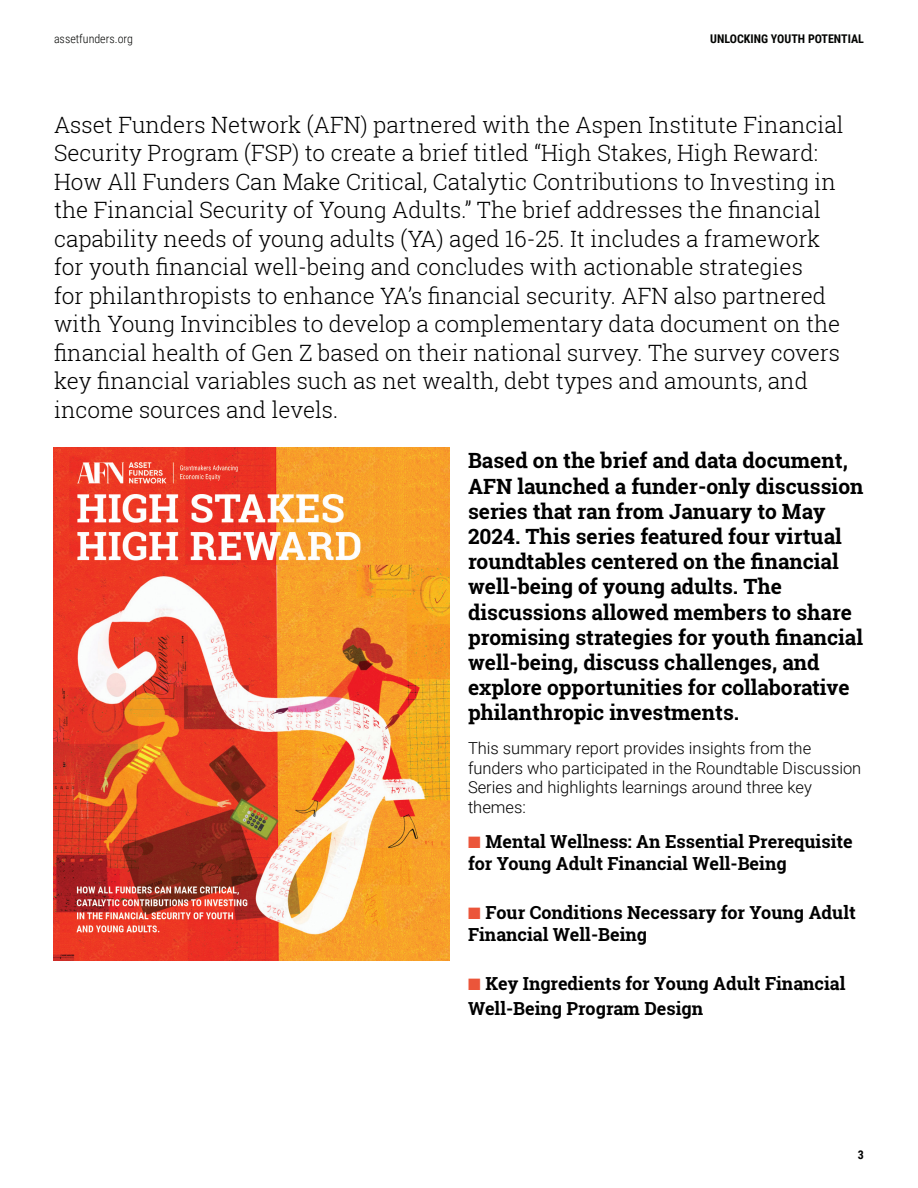
<style>
.page{position:relative;width:918px;height:1188px;background:#fff}
.page>*{position:absolute;margin:0;border:0;box-sizing:border-box;transform-origin:0 0}
.Paragraph{font:300 22.5px/28.5px "Roboto Slab";color:#000}
.Paragraph-2{font:700 21px/25.2px "Roboto Slab";color:#000}
.Bulleted_List{font:700 18px/21.6px "Roboto Slab";color:#000}
.Paragraph-3{font:300 16.5px/19.8px "Roboto";color:#000}
.t1{font:700 12px "Roboto Condensed";color:#040503}
.t2{font:300 12px "Roboto Condensed";color:#040503}
.t3{font:700 12px "Roboto Condensed";color:#000}
.s1{color:#eb553a}
</style>
<div class="page">
<img style="left:54px;top:448px;width:396px;height:512px">
<p class="t2" style="left:54px;top:31px;width:81px">assetfunders.org</p>
<p class="t1" style="left:710px;top:31px;width:155px">UNLOCKING YOUTH POTENTIAL</p>
<p class="Paragraph" style="left:54px;top:110px;width:791px">Asset Funders Network (AFN) partnered with the Aspen Institute Financial Security Program (FSP) to create a brief titled “High Stakes, High Reward:<br>How All Funders Can Make Critical, Catalytic Contributions to Investing in the Financial Security of Young Adults.” The brief addresses the financial capability needs of young adults (YA) aged 16-25. It includes a framework for youth financial well-being and concludes with actionable strategies<br>for philanthropists to enhance YA’s financial security. AFN also partnered with Young Invincibles to develop a complementary data document on the financial health of Gen Z based on their national survey. The survey covers key financial variables such as net wealth, debt types and amounts, and income sources and levels.</p>
<p class="Paragraph-2" style="left:468px;top:448px;width:397px">Based on the brief and data document, AFN launched a funder-only discussion series that ran from January to May 2024. This series featured four virtual roundtables centered on the financial well-being of young adults. The discussions allowed members to share promising strategies for youth financial well-being, discuss challenges, and explore opportunities for collaborative philanthropic investments.</p>
<p class="Paragraph-3" style="left:468px;top:737px;width:395px">This summary report provides insights from the funders who participated in the Roundtable Discussion Series and highlights learnings around three key themes:</p>
<p class="Bulleted_List" style="left:468px;top:831px;width:386px"><span class="s1">■</span> Mental Wellness: An Essential Prerequisite for Young Adult Financial Well-Being</p>
<p class="Bulleted_List" style="left:468px;top:902px;width:389px"><span class="s1">■</span> Four Conditions Necessary for Young Adult<br>Financial Well-Being</p>
<p class="Bulleted_List" style="left:468px;top:971px;width:379px;line-height:25.2px"><span class="s1">■</span> Key Ingredients for Young Adult Financial<br>Well-Being Program Design</p>
<p class="t3" style="left:858px;top:1146px;width:8px">3</p>
</div>
